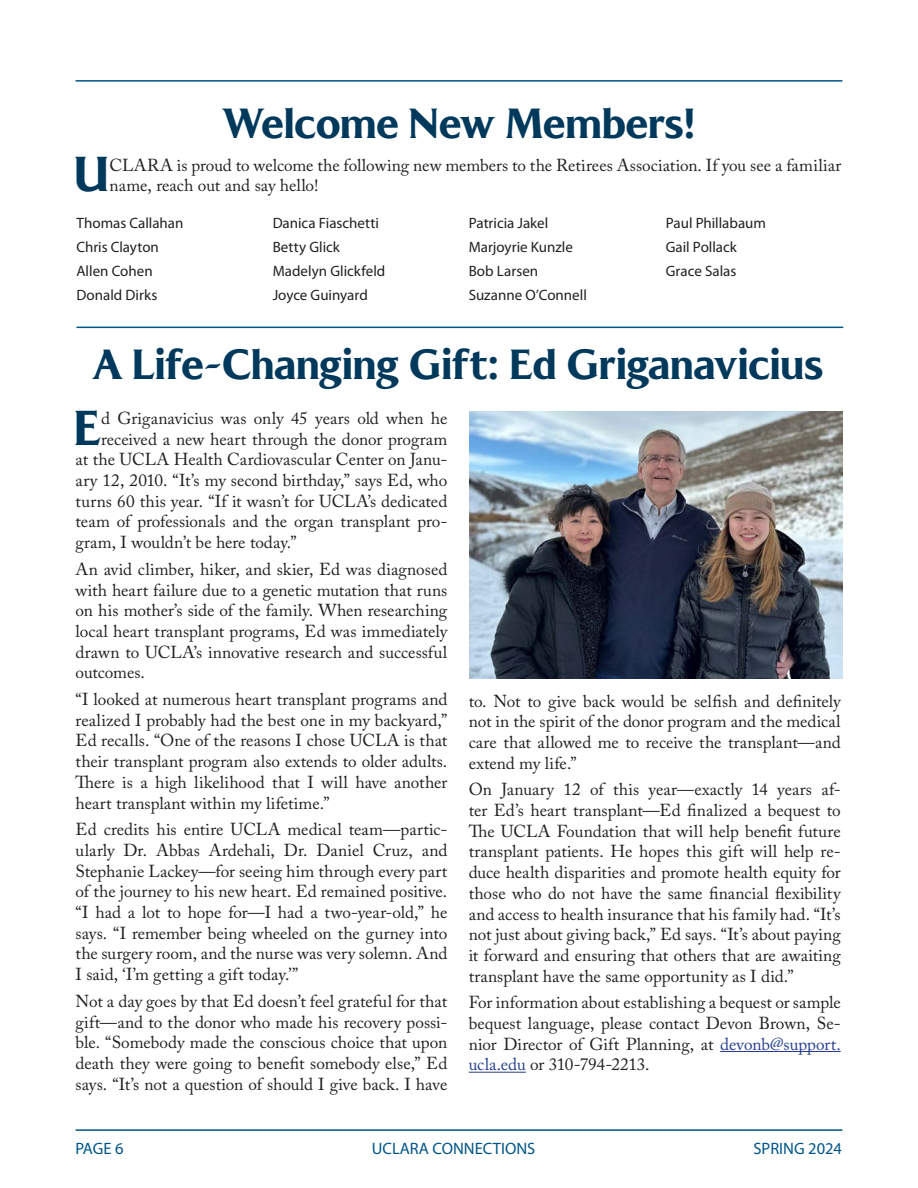
<style>
.page{position:relative;width:918px;height:1188px;background:#fff}
.page>*{position:absolute;margin:0;border:0;box-sizing:border-box;transform-origin:0 0}
.Body_copy_initial_cap{font:700 48.9px "Majesty";color:#00395c}
.Heading_28{font:700 42px "Majesty";letter-spacing:-.01em;color:#00395c}
.Body_copy_justified{font:17.25px/20.7px "Adobe Caslon Pro";color:#231f20;text-align:justify}
.Body_copy_initial_cap-2{font:17.25px/20.7px "Adobe Caslon Pro";color:#231f20}
.t1{font:16.5px "Myriad Pro";color:#005587}
.San_Serif{font:15px "Myriad Pro";color:#231f20}
.s1{color:#253f8e}
</style>
<div class="page">
<hr style="left:76px;top:80px;width:766px;height:2px;background:#005587">
<hr style="left:76px;top:1129px;width:766px;height:2px;background:#005587">
<hr style="left:720px;top:1051px;width:121px;height:1px;background:#253f8e">
<hr style="left:469px;top:1072px;width:57px;height:1px;background:#253f8e">
<img style="left:470px;top:412px;width:372px;height:266px">
<hr style="left:76px;top:327px;width:767px;height:1px;background:#005587">
<p class="Heading_28" style="left:223px;top:97px;width:475px">Welcome New Members!</p>
<p class="Body_copy_initial_cap" style="left:74px;top:144px;width:37px">U</p>
<p class="Body_copy_initial_cap-2" style="left:110px;top:154px;width:733px">CLARA is proud to welcome the following new members to the Retirees Association. If you see a familiar name, reach out and say hello!</p>
<p class="San_Serif" style="left:76px;top:214px;width:108px">Thomas Callahan</p>
<p class="San_Serif" style="left:76px;top:238px;width:84px">Chris Clayton</p>
<p class="San_Serif" style="left:76px;top:262px;width:78px">Allen Cohen</p>
<p class="San_Serif" style="left:76px;top:286px;width:82px">Donald Dirks</p>
<p class="San_Serif" style="left:273px;top:214px;width:108px">Danica Fiaschetti</p>
<p class="San_Serif" style="left:273px;top:238px;width:69px">Betty Glick</p>
<p class="San_Serif" style="left:273px;top:262px;width:114px">Madelyn Glickfeld</p>
<p class="San_Serif" style="left:273px;top:286px;width:97px">Joyce Guinyard</p>
<p class="San_Serif" style="left:469px;top:214px;width:81px">Patricia Jakel</p>
<p class="San_Serif" style="left:469px;top:238px;width:106px">Marjoyrie Kunzle</p>
<p class="San_Serif" style="left:469px;top:262px;width:71px">Bob Larsen</p>
<p class="San_Serif" style="left:469px;top:286px;width:120px">Suzanne O’Connell</p>
<p class="San_Serif" style="left:666px;top:214px;width:102px">Paul Phillabaum</p>
<p class="San_Serif" style="left:666px;top:238px;width:73px">Gail Pollack</p>
<p class="San_Serif" style="left:666px;top:262px;width:72px">Grace Salas</p>
<p class="Heading_28" style="left:93px;top:339px;width:732px">A Life-Changing Gift: Ed Griganavicius</p>
<p class="Body_copy_initial_cap" style="left:74px;top:398px;width:29px">E</p>
<p class="Body_copy_initial_cap-2" style="left:101px;top:408px;width:348px">d Griganavicius was only 45 years old when he</p>
<p class="Body_copy_initial_cap-2" style="left:101px;top:428px;width:348px">received a new heart through the donor program</p>
<p class="Body_copy_initial_cap-2" style="left:76px;top:449px;width:373px">at the UCLA Health Cardiovascular Center on Janu-</p>
<p class="Body_copy_initial_cap-2" style="left:76px;top:470px;width:373px">ary 12, 2010. “It’s my second birthday,” says Ed, who</p>
<p class="Body_copy_initial_cap-2" style="left:76px;top:490px;width:373px">turns 60 this year. “If it wasn’t for UCLA’s dedicated</p>
<p class="Body_copy_initial_cap-2" style="left:76px;top:511px;width:373px">team of professionals and the organ transplant pro-</p>
<p class="Body_copy_initial_cap-2" style="left:76px;top:532px;width:223px">gram, I wouldn’t be here today.”</p>
<p class="Body_copy_justified" style="left:76px;top:559px;width:373px">An avid climber, hiker, and skier, Ed was diagnosed with heart failure due to a genetic mutation that runs on his mother’s side of the family. When researching local heart transplant programs, Ed was immediately drawn to UCLA’s innovative research and successful outcomes.</p>
<p class="Body_copy_justified" style="left:76px;top:689px;width:373px">“I looked at numerous heart transplant programs and realized I probably had the best one in my backyard,” Ed recalls. “One of the reasons I chose UCLA is that their transplant program also extends to older adults.<br>There is a high likelihood that I will have another heart transplant within my lifetime.”</p>
<p class="Body_copy_justified" style="left:76px;top:819px;width:373px">Ed credits his entire UCLA medical team—partic&shy;ularly Dr. Abbas Ardehali, Dr. Daniel Cruz, and Stephanie Lackey—for seeing him through every part of the journey to his new heart. Ed remained positive. “I had a lot to hope for—I had a two-year-old,” he says. “I remember being wheeled on the gurney into the surgery room, and the nurse was very solemn. And I said, ‘I’m getting a gift today.’”</p>
<p class="Body_copy_justified" style="left:76px;top:991px;width:373px">Not a day goes by that Ed doesn’t feel grateful for that gift—and to the donor who made his recovery possi&shy;ble. “Somebody made the conscious choice that upon death they were going to benefit somebody else,” Ed says. “It’s not a question of should I give back. I have</p>
<p class="Body_copy_justified" style="left:469px;top:690px;width:374px">to. Not to give back would be selfish and definitely not in the spirit of the donor program and the medical care that allowed me to receive the transplant—and extend my life.”</p>
<p class="Body_copy_justified" style="left:469px;top:779px;width:374px">On January 12 of this year—exactly 14 years af&shy;ter Ed’s heart transplant—Ed finalized a bequest to The UCLA Foundation that will help benefit future transplant patients. He hopes this gift will help re&shy;duce health disparities and promote health equity for those who do not have the same financial flexibility and access to health insurance that his family had. “It’s not just about giving back,” Ed says. “It’s about paying it forward and ensuring that others that are awaiting transplant have the same opportunity as I did.”</p>
<p class="Body_copy_justified" style="left:469px;top:992px;width:373px">For information about establishing a bequest or sample bequest language, please contact Devon Brown, Se&shy;nior Director of Gift Planning, at <span class="s1">devonb@support. ucla.edu</span> or 310-794-2213.</p>
<p class="t1" style="left:76px;top:1139px;width:49px">PAGE 6</p>
<p class="t1" style="left:372px;top:1139px;width:165px">UCLARA CONNECTIONS</p>
<p class="t1" style="left:753px;top:1139px;width:90px">SPRING 2024</p>
</div>
